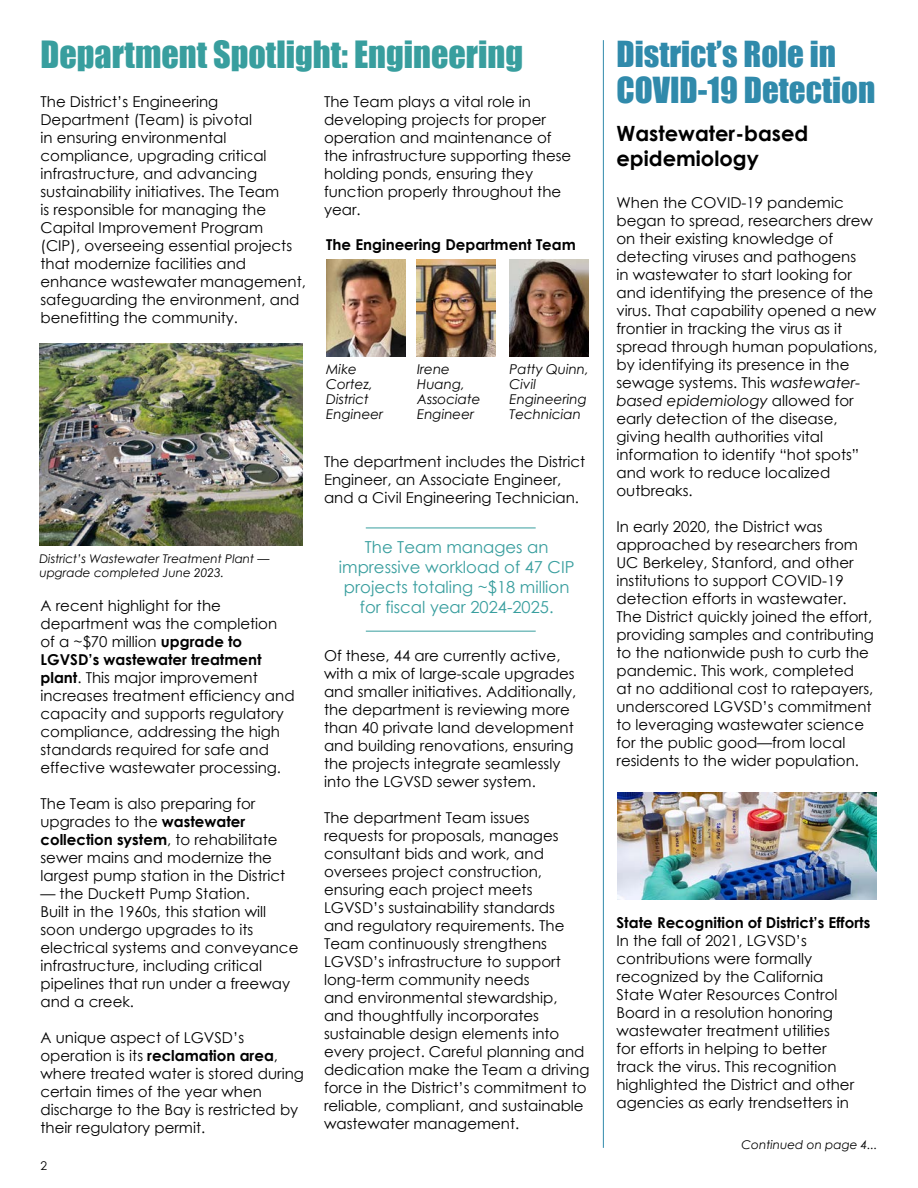
<style>
.page{position:relative;width:918px;height:1188px;background:#fff}
.page>*{position:absolute;margin:0;border:0;box-sizing:border-box;transform-origin:0 0}
.t1{font:34.5px "Impact";color:#389e9e}
.t2{font:33px/36px "Impact";color:#308aab}
.t3{font:700 21px/25.2px "Century Gothic";color:#000}
.t4{font:16.5px/19.8px "Century Gothic";color:#389e9e;text-align:center}
.t5{font:15px/18px "Century Gothic";color:#000}
.t6{font:700 15px "Century Gothic";color:#000}
.t7{font:italic 13.5px/15px "Century Gothic";color:#000}
.t8{font:italic 12px/14.4px "Century Gothic";color:#000}
.t9{font:12px "Century Gothic";color:#000}
.s1{font-weight:700}
.s2{font-style:italic}
</style>
<div class="page">
<hr style="left:603px;top:40px;width:1px;height:1108px;background:#308aab">
<img style="left:326px;top:259px;width:79px;height:97px">
<img style="left:416px;top:259px;width:79px;height:97px">
<img style="left:509px;top:259px;width:79px;height:97px">
<img style="left:39px;top:343px;width:264px;height:202px">
<img style="left:617px;top:793px;width:260px;height:107px">
<hr style="left:366px;top:528px;width:170px;height:1px;background:#389e9e">
<hr style="left:366px;top:631px;width:170px;height:1px;background:#389e9e">
<h1 class="t1" style="left:40px;top:27px;width:484px">Department Spotlight: Engineering</h1>
<p class="t5" style="left:40px;top:93px;width:267px">The District’s Engineering<br>Department (Team) is pivotal<br>in ensuring environmental compliance, upgrading critical infrastructure, and advancing sustainability initiatives. The Team<br>is responsible for managing the<br>Capital Improvement Program (CIP), overseeing essential projects that modernize facilities and enhance wastewater management, safeguarding the environment, and benefitting the community.</p>
<p class="t5" style="left:324px;top:93px;width:249px">The Team plays a vital role in developing projects for proper operation and maintenance of the infrastructure supporting these holding ponds, ensuring they function properly throughout the year.</p>
<p class="t6" style="left:326px;top:235px;width:251px">The Engineering Department Team</p>
<p class="t8" style="left:39px;top:551px;width:232px">District’s Wastewater Treatment Plant — upgrade completed June 2023.</p>
<p class="t5" style="left:40px;top:597px;width:256px">A recent highlight for the department was the completion of a ~$70 million <span class="s1">upgrade to<br>LGVSD’s wastewater treatment plant</span>. This major improvement increases treatment efficiency and capacity and supports regulatory compliance, addressing the high standards required for safe and effective wastewater processing.</p>
<p class="t5" style="left:40px;top:795px;width:246px">The Team is also preparing for upgrades to the <span class="s1">wastewater collection system</span>, to rehabilitate sewer mains and modernize the largest pump station in the District</p>
<p class="t5" style="left:40px;top:885px;width:259px">— the Duckett Pump Station.<br>Built in the 1960s, this station will soon undergo upgrades to its electrical systems and conveyance infrastructure, including critical pipelines that run under a freeway and a creek.</p>
<p class="t5" style="left:40px;top:1029px;width:265px">A unique aspect of LGVSD’s operation is its <span class="s1">reclamation area</span>, where treated water is stored during certain times of the year when discharge to the Bay is restricted by their regulatory permit.</p>
<p class="t9" style="left:40px;top:1158px;width:8px">2</p>
<p class="t7" style="left:326px;top:362px;width:59px">Mike<br>Cortez,<br>District<br>Engineer</p>
<p class="t7" style="left:417px;top:362px;width:65px">Irene<br>Huang,<br>Associate<br>Engineer</p>
<p class="t7" style="left:510px;top:362px;width:81px">Patty Quinn,<br>Civil<br>Engineering<br>Technician</p>
<p class="t5" style="left:324px;top:453px;width:263px">The department includes the District<br>Engineer, an Associate Engineer, and a Civil Engineering Technician.</p>
<p class="t4" style="left:339px;top:537px;width:237px">The Team manages an impressive workload of 47 CIP projects totaling ~$18 million for fiscal year 2024-2025.</p>
<p class="t5" style="left:324px;top:646px;width:254px">Of these, 44 are currently active, with a mix of large-scale upgrades and smaller initiatives. Additionally, the department is reviewing more than 40 private land development and building renovations, ensuring the projects integrate seamlessly into the LGVSD sewer system.</p>
<p class="t5" style="left:324px;top:808px;width:267px">The department Team issues requests for proposals, manages consultant bids and work, and oversees project construction, ensuring each project meets<br>LGVSD’s sustainability standards<br>and regulatory requirements. The<br>Team continuously strengthens<br>LGVSD’s infrastructure to support long-term community needs<br>and environmental stewardship, and thoughtfully incorporates sustainable design elements into every project. Careful planning and dedication make the Team a driving force in the District’s commitment to reliable, compliant, and sustainable wastewater management.</p>
<h2 class="t2" style="left:616px;top:35px;width:260px">District’s Role in<br>COVID-19 Detection</h2>
<h3 class="t3" style="left:616px;top:121px;width:193px">Wastewater-based epidemiology</h3>
<p class="t5" style="left:616px;top:193px;width:263px">When the COVID-19 pandemic began to spread, researchers drew on their existing knowledge of detecting viruses and pathogens<br>in wastewater to start looking for and identifying the presence of the virus. That capability opened a new frontier in tracking the virus as it spread through human populations, by identifying its presence in the sewage systems. This <span class="s2">wastewater&shy;based epidemiology</span> allowed for early detection of the disease, giving health authorities vital information to identify “hot spots” and work to reduce localized outbreaks.</p>
<p class="t5" style="left:616px;top:517px;width:259px">In early 2020, the District was approached by researchers from UC Berkeley, Stanford, and other institutions to support COVID-19 detection efforts in wastewater.<br>The District quickly joined the effort, providing samples and contributing to the nationwide push to curb the pandemic. This work, completed<br>at no additional cost to ratepayers, underscored LGVSD’s commitment to leveraging wastewater science for the public good—from local residents to the wider population.</p>
<p class="t6" style="left:616px;top:913px;width:255px">State Recognition of District’s Efforts</p>
<p class="t5" style="left:616px;top:931px;width:239px">In the fall of 2021, LGVSD’s contributions were formally recognized by the California<br>State Water Resources Control<br>Board in a resolution honoring wastewater treatment utilities<br>for efforts in helping to better track the virus. This recognition highlighted the District and other agencies as early trendsetters in</p>
<p class="t8" style="left:741px;top:1137px;width:138px">Continued on page 4...</p>
</div>
